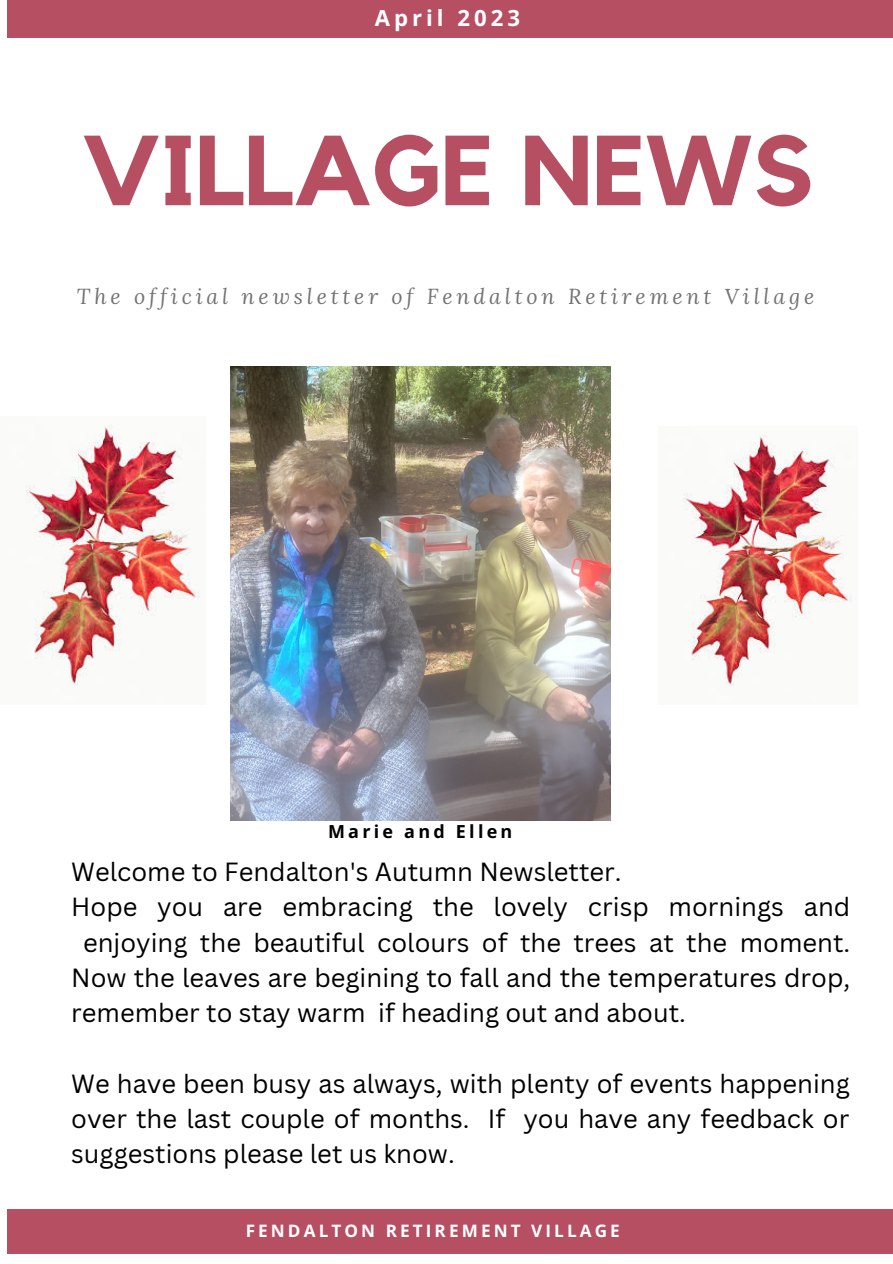
<style>
.page{position:relative;width:893px;height:1264px;background:#fff}
.page>*{position:absolute;margin:0;border:0;box-sizing:border-box;transform-origin:0 0}
.t1{font:700 98.1px "Kollektif";color:#b74f63}
.t2{font:25.65px/35.2px "Canva Sans";color:#000;text-align:justify}
.t3{font:700 22.2px "Open Sans";letter-spacing:.18em;color:#fff}
.t4{font:italic 21.45px "Lora";letter-spacing:.18em;color:#737373}
.t5{font:700 18px "Open Sans";letter-spacing:.18em;color:#000}
.t6{font:700 17.1px "Open Sans";letter-spacing:.18em;color:#fff}
</style>
<div class="page">
<div style="left:7px;top:1209px;width:885px;height:45px;background:#b74f63"></div>
<div style="left:0;top:0;width:892px;height:45px;background:#b74f63"></div>
<img style="left:230px;top:366px;width:380px;height:454px">
<img style="left:26px;top:425px;width:174px;height:261px">
<img style="left:683px;top:434px;width:169px;height:252px">
<p class="t3" style="left:375px;top:3px;width:147px">April 2023</p>
<p class="t1" style="left:82px;top:126px;width:733px">VILLAGE NEWS</p>
<p class="t4" style="left:77px;top:282px;width:739px">The official newsletter of Fendalton Retirement Village</p>
<p class="t5" style="left:328px;top:819px;width:186px">Marie and Ellen</p>
<p class="t2" style="left:71px;top:853px;width:552px">Welcome to Fendalton's Autumn Newsletter.</p>
<p class="t2" style="left:71px;top:888px;width:780px">Hope you are embracing the lovely crisp mornings and</p>
<p class="t2" style="left:83px;top:924px;width:768px">enjoying the beautiful colours of the trees at the moment.</p>
<p class="t2" style="left:71px;top:959px;width:780px">Now the leaves are begining to fall and the temperatures drop,</p>
<p class="t2" style="left:71px;top:994px;width:616px">remember to stay warm if heading out and about.</p>
<p class="t2" style="left:71px;top:1064px;width:780px">We have been busy as always, with plenty of events happening over the last couple of months. If you have any feedback or suggestions please let us know.</p>
<p class="t6" style="left:246px;top:1218px;width:375px">FENDALTON RETIREMENT VILLAGE</p>
</div>
